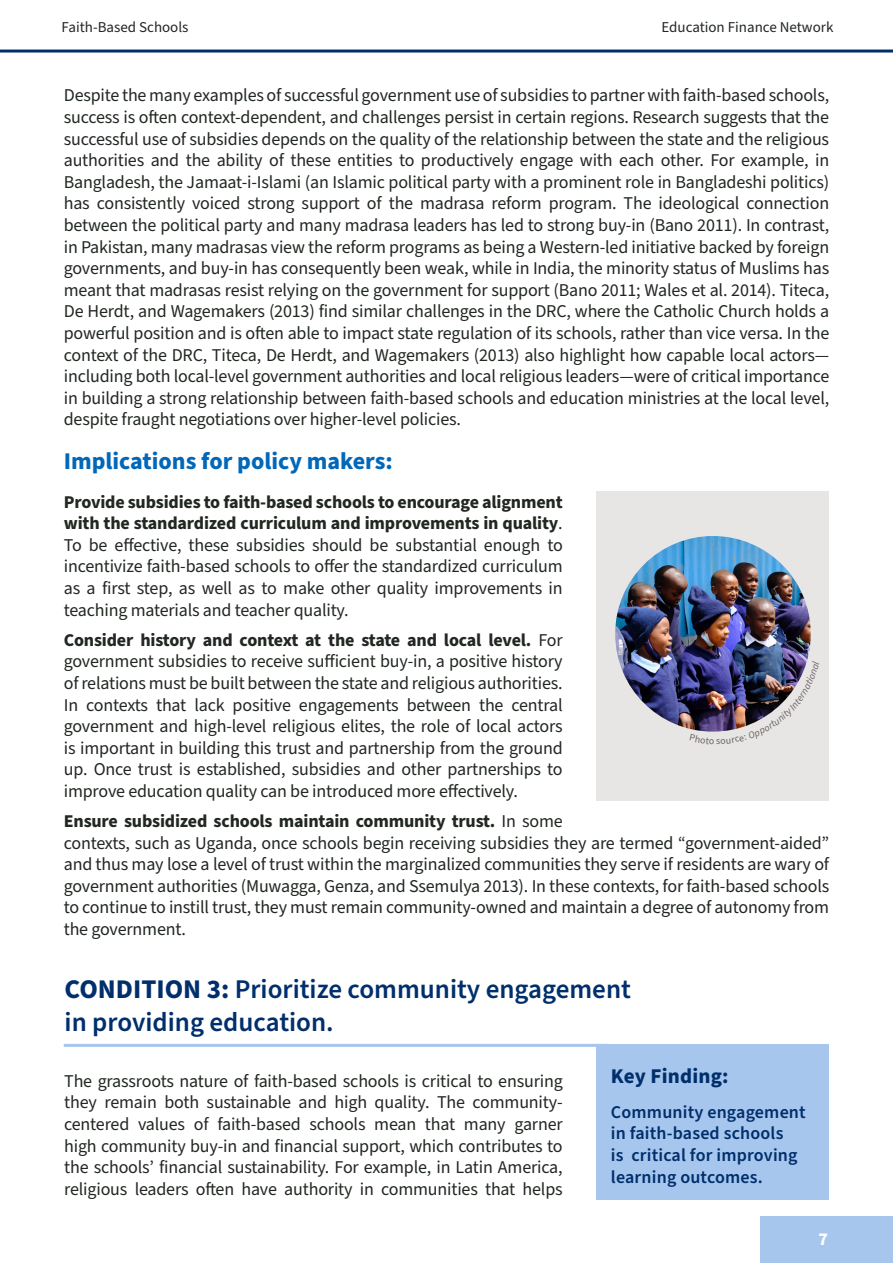
<style>
.page{position:relative;width:893px;height:1263px;background:#fff}
.page>*{position:absolute;margin:0;border:0;box-sizing:border-box;transform-origin:0 0}
.Paragraph_title_Bold{font:600 27px/32.4px "Source Sans Pro";color:#002f6c}
.Implications_for_pol{font:700 24px "Source Sans Pro";color:#0067b9}
.Key_finding_header{font:700 21px "Source Sans Pro";letter-spacing:.01em;color:#002f6c}
.Body_text_Regular_12{font:18px/21.6px "Source Sans Pro";letter-spacing:-.01em;color:#212721;text-align:justify}
.Key_finding_body_tex{font:600 18px/21.6px "Source Sans Pro";letter-spacing:.01em;color:#002f6c}
.t1{font:700 18px "Source Sans Pro";color:#fff}
.t2{font:15px "Source Sans Pro";color:#212721}
.t3{font:9.9px "Source Sans Pro";color:#6c6463}
.s1{font-weight:700}
</style>
<div class="page">
<div style="left:760px;top:1216px;width:133px;height:47px;background:#a7c6ed"></div>
<hr style="left:0;top:50px;width:893px;height:3px;background:#002f6c">
<div style="left:597px;top:491px;width:232px;height:309px;background:#e7e6e4"></div>
<img style="left:615px;top:536px;width:196px;height:196px;border-radius:98px">
<hr style="left:64px;top:1044px;width:544px;height:3px;background:#a7c6ed">
<div style="left:597px;top:1044px;width:232px;height:155px;background:#a7c6ed"></div>
<img style="left:721px;top:660px;width:86px;height:72px">
<p class="t2" style="left:62px;top:17px;width:128px">Faith-Based Schools</p>
<p class="t2" style="left:661px;top:17px;width:174px">Education Finance Network</p>
<p class="Body_text_Regular_12" style="left:64px;top:85px;width:767px">Despite the many examples of successful government use of subsidies to partner with faith-based schools, success is often context-dependent, and challenges persist in certain regions. Research suggests that the successful use of subsidies depends on the quality of the relationship between the state and the religious authorities and the ability of these entities to productively engage with each other. For example, in Bangladesh, the Jamaat-i-Islami (an Islamic political party with a prominent role in Bangladeshi politics) has consistently voiced strong support of the madrasa reform program. The ideological connection between the political party and many madrasa leaders has led to strong buy-in (Bano 2011). In contrast, in Pakistan, many madrasas view the reform programs as being a Western-led initiative backed by foreign governments, and buy-in has consequently been weak, while in India, the minority status of Muslims has meant that madrasas resist relying on the government for support (Bano 2011; Wales et al. 2014). Titeca, De Herdt, and Wagemakers (2013) find similar challenges in the DRC, where the Catholic Church holds a powerful position and is often able to impact state regulation of its schools, rather than vice versa. In the context of the DRC, Titeca, De Herdt, and Wagemakers (2013) also highlight how capable local actors— including both local-level government authorities and local religious leaders—were of critical importance in building a strong relationship between faith-based schools and education ministries at the local level, despite fraught negotiations over higher-level policies.</p>
<p class="Implications_for_pol" style="left:64px;top:445px;width:331px">Implications for policy makers:</p>
<p class="Body_text_Regular_12" style="left:64px;top:491px;width:500px"><span class="s1">Provide subsidies to faith-based schools to encourage alignment with the standardized curriculum and improvements in quality</span>.<br>To be effective, these subsidies should be substantial enough to incentivize faith-based schools to offer the standardized curriculum as a first step, as well as to make other quality improvements in teaching materials and teacher quality.</p>
<p class="Body_text_Regular_12" style="left:64px;top:629px;width:500px"><span class="s1">Consider history and context at the state and local level.</span> For government subsidies to receive sufficient buy-in, a positive history of relations must be built between the state and religious authorities.<br>In contexts that lack positive engagements between the central government and high-level religious elites, the role of local actors is important in building this trust and partnership from the ground up. Once trust is established, subsidies and other partnerships to improve education quality can be introduced more effectively.</p>
<p class="Body_text_Regular_12" style="left:64px;top:811px;width:767px;text-align:left"><span class="s1">Ensure subsidized schools maintain community trust.</span> In some<br>contexts, such as Uganda, once schools begin receiving subsidies they are termed “government-aided” and thus may lose a level of trust within the marginalized communities they serve if residents are wary of government authorities (Muwagga, Genza, and Ssemulya 2013). In these contexts, for faith-based schools to continue to instill trust, they must remain community-owned and maintain a degree of autonomy from the government.</p>
<p class="t3" style="left:716px;top:734px;width:6px">s</p>
<p class="Paragraph_title_Bold" style="left:65px;top:974px;width:568px"><span class="s1">CONDITION 3:</span> Prioritize community engagement in providing education.</p>
<p class="Key_finding_header" style="left:611px;top:1062px;width:119px">Key Finding:</p>
<p class="Key_finding_body_tex" style="left:611px;top:1101px;width:196px">Community engagement in faith-based schools<br>is critical for improving learning outcomes.</p>
<p class="Body_text_Regular_12" style="left:64px;top:1071px;width:500px">The grassroots nature of faith-based schools is critical to ensuring they remain both sustainable and high quality. The community&shy;centered values of faith-based schools mean that many garner high community buy-in and financial support, which contributes to the schools’ financial sustainability. For example, in Latin America, religious leaders often have authority in communities that helps</p>
<p class="t1" style="left:818px;top:1226px;width:11px">7</p>
</div>
